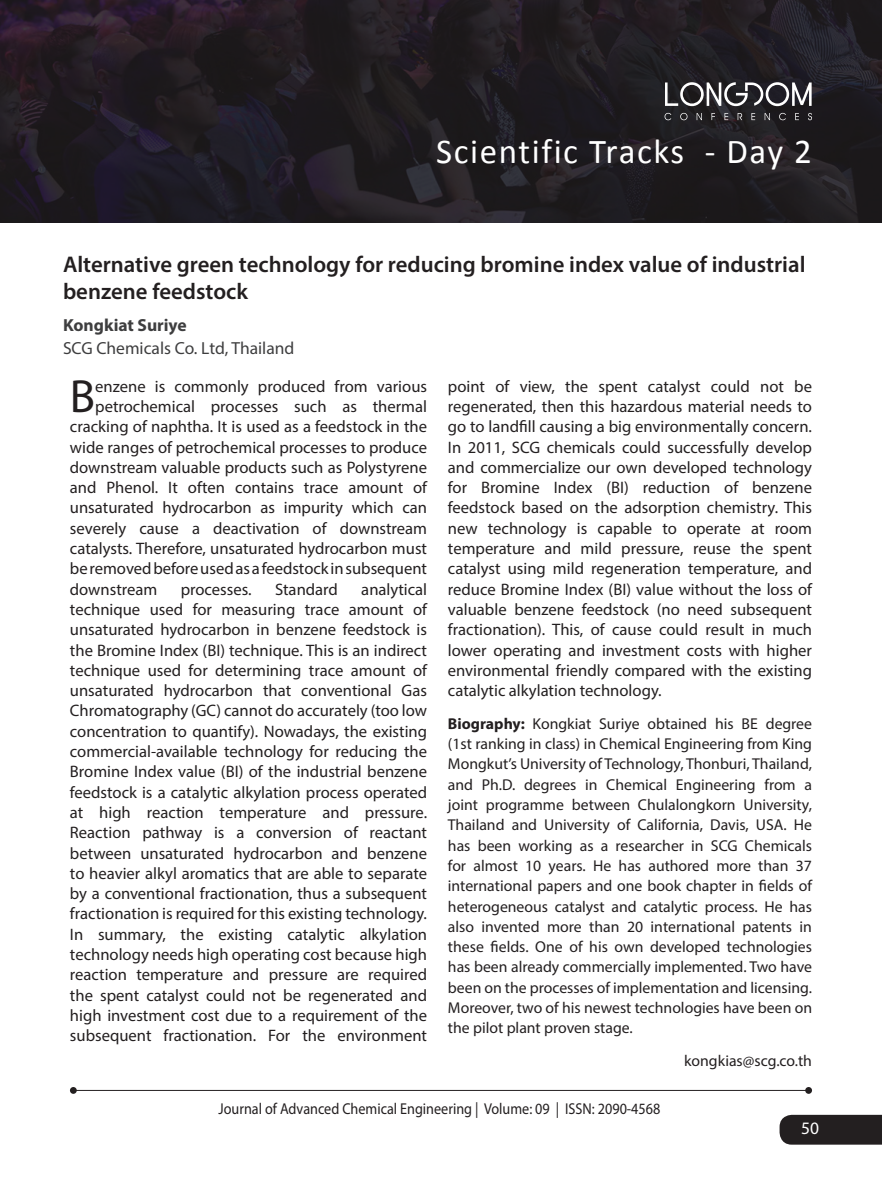
<style>
.page{position:relative;width:882px;height:1197px;background:#fff}
.page>*{position:absolute;margin:0;border:0;box-sizing:border-box;transform-origin:0 0}
.Mail_ID{font:46.73px "Myriad Pro";color:#231f20}
.t1{font:35px "Calibri";letter-spacing:.045em;color:#fff}
.t2{font:600 22.75px/27.3px "Myriad Pro";color:#231f20}
.t3{font:17.5px "Myriad Pro";color:#3e3e3f}
.t4{font:700 17.5px "Myriad Pro";color:#3e3e3f}
.t5{font:17.5px "Myriad Pro";color:#fff}
.Mail_ID-2{font:16.62px/20.3px "Myriad Pro";color:#231f20;text-align:justify}
.Abstract{font:15.75px/20.3px "Myriad Pro";color:#231f20;text-align:justify}
.Abstract-2{font:15.75px "Myriad Pro";color:#231f20;scale:.9 1}
.s1{font-weight:700}
</style>
<div class="page">
<img style="left:0;top:0;width:882px;height:223px">
<div style="left:780px;top:1115px;width:102px;height:30px;background:#231f20"></div>
<div style="left:70px;top:1087px;width:7px;height:7px;background:#231f20;border-radius:50%"></div>
<hr style="left:73px;top:1090px;width:738px;height:1px;background:#231f20">
<div style="left:805px;top:1087px;width:7px;height:7px;background:#231f20;border-radius:50%"></div>
<svg style="left:665px;top:82px;width:147px;height:24px"></svg>
<svg style="left:665px;top:113px;width:6px;height:7px"></svg>
<svg style="left:680px;top:113px;width:7px;height:7px"></svg>
<svg style="left:697px;top:113px;width:5px;height:7px"></svg>
<svg style="left:712px;top:113px;width:3px;height:7px"></svg>
<svg style="left:725px;top:113px;width:3px;height:7px"></svg>
<svg style="left:738px;top:113px;width:4px;height:7px"></svg>
<svg style="left:751px;top:113px;width:4px;height:7px"></svg>
<svg style="left:765px;top:113px;width:5px;height:7px"></svg>
<svg style="left:779px;top:113px;width:7px;height:7px"></svg>
<svg style="left:795px;top:113px;width:4px;height:7px"></svg>
<svg style="left:808px;top:113px;width:4px;height:7px"></svg>
<p class="t1" style="left:436px;top:129px;width:377px">Scientific Tracks - Day 2</p>
<p class="t2" style="left:63px;top:250px;width:744px">Alternative green technology for reducing bromine index value of industrial benzene feedstock</p>
<p class="t4" style="left:63px;top:314px;width:125px">Kongkiat Suriye</p>
<p class="t3" style="left:63px;top:338px;width:233px">SCG Chemicals Co. Ltd, Thailand</p>
<p class="Mail_ID" style="left:70px;top:367px;width:27px">B</p>
<p class="Mail_ID-2" style="left:95px;top:376px;width:333px">enzene is commonly produced from various</p>
<p class="Mail_ID-2" style="left:95px;top:396px;width:333px">petrochemical processes such as thermal</p>
<p class="Mail_ID-2" style="left:70px;top:416px;width:359px">cracking of naphtha. It is used as a feedstock in the</p>
<p class="Mail_ID-2" style="left:70px;top:437px;width:359px">wide ranges of petrochemical processes to produce</p>
<p class="Mail_ID-2" style="left:70px;top:457px;width:359px">downstream valuable products such as Polystyrene</p>
<p class="Mail_ID-2" style="left:70px;top:477px;width:359px">and Phenol. It often contains trace amount of</p>
<p class="Mail_ID-2" style="left:70px;top:497px;width:359px">unsaturated hydrocarbon as impurity which can</p>
<p class="Mail_ID-2" style="left:70px;top:518px;width:359px">severely cause a deactivation of downstream</p>
<p class="Mail_ID-2" style="left:70px;top:538px;width:359px">catalysts. Therefore, unsaturated hydrocarbon must</p>
<p class="Mail_ID-2" style="left:70px;top:558px;width:359px">be removed before used as a feedstock in subsequent</p>
<p class="Mail_ID-2" style="left:70px;top:579px;width:89px">downstream</p>
<p class="Mail_ID-2" style="left:181px;top:579px;width:72px">processes.</p>
<p class="Mail_ID-2" style="left:275px;top:579px;width:64px">Standard</p>
<p class="Mail_ID-2" style="left:70px;top:579px;width:359px;text-indent:291px">analytical technique used for measuring trace amount of unsaturated hydrocarbon in benzene feedstock is the Bromine Index (BI) technique. This is an indirect technique used for determining trace amount of unsaturated hydrocarbon that conventional Gas Chromatography (GC) cannot do accurately (too low concentration to quantify). Nowadays, the existing commercial-available technology for reducing the Bromine Index value (BI) of the industrial benzene feedstock is a catalytic alkylation process operated at high reaction temperature and pressure.<br>Reaction pathway is a conversion of reactant between unsaturated hydrocarbon and benzene to heavier alkyl aromatics that are able to separate by a conventional fractionation, thus a subsequent fractionation is required for this existing technology.<br>In summary, the existing catalytic alkylation technology needs high operating cost because high reaction temperature and pressure are required the spent catalyst could not be regenerated and high investment cost due to a requirement of the subsequent fractionation. For the environment</p>
<p class="Mail_ID-2" style="left:448px;top:376px;width:366px">point of view, the spent catalyst could not be regenerated, then this hazardous material needs to go to landfill causing a big environmentally concern.<br>In 2011, SCG chemicals could successfully develop and commercialize our own developed technology for Bromine Index (BI) reduction of benzene feedstock based on the adsorption chemistry. This new technology is capable to operate at room temperature and mild pressure, reuse the spent catalyst using mild regeneration temperature, and reduce Bromine Index (BI) value without the loss of valuable benzene feedstock (no need subsequent fractionation). This, of cause could result in much lower operating and investment costs with higher environmental friendly compared with the existing catalytic alkylation technology.</p>
<p class="Abstract" style="left:448px;top:713px;width:366px"><span class="s1">Biography:</span> Kongkiat Suriye obtained his BE degree (1st ranking in class) in Chemical Engineering from King Mongkut’s University of Technology, Thonburi, Thailand, and Ph.D. degrees in Chemical Engineering from a joint programme between Chulalongkorn University, Thailand and University of California, Davis, USA. He has been working as a researcher in SCG Chemicals for almost 10 years. He has authored more than 37 international papers and one book chapter in fields of heterogeneous catalyst and catalytic process. He has also invented more than 20 international patents in these fields. One of his own developed technologies has been already commercially implemented. Two have been on the processes of implementation and licensing.<br>Moreover, two of his newest technologies have been on the pilot plant proven stage.</p>
<p class="Abstract" style="left:684px;top:1050px;width:129px">kongkias@scg.co.th</p>
<p class="Abstract-2" style="left:219px;top:1099px;width:492px">Journal of Advanced Chemical Engineering | Volume: 09 | ISSN: 2090-4568</p>
<p class="t5" style="left:801px;top:1117px;width:19px">50</p>
</div>
